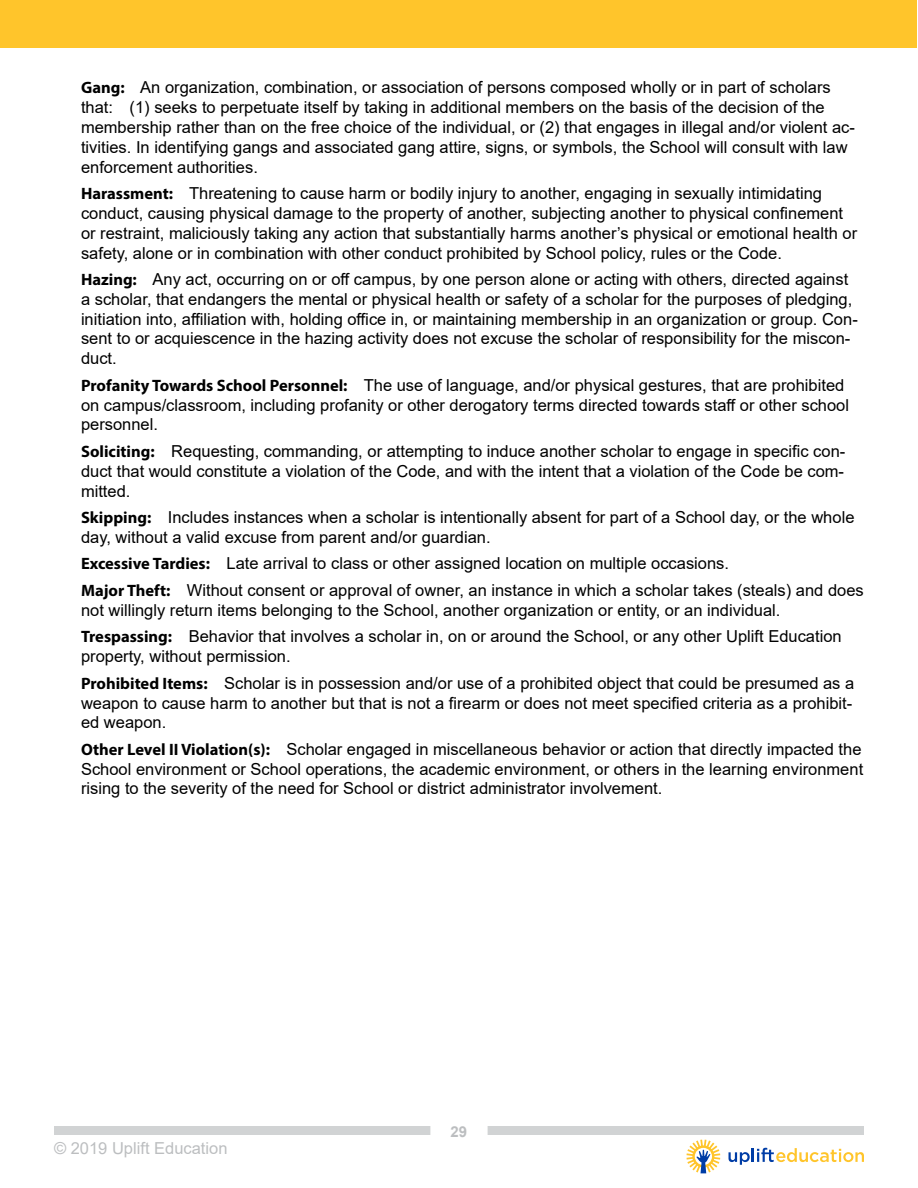
<style>
.page{position:relative;width:918px;height:1188px;background:#fff}
.page>*{position:absolute;margin:0;border:0;box-sizing:border-box;transform-origin:0 0}
.t1{font:16.5px/19.8px "Arial";color:#000}
.t2{font:16.5px "Arial";color:#bcbec0}
.t3{font:700 15px "Arial";color:#bcbec0}
.s1{font-family:"Myriad Pro";font-weight:700}
</style>
<div class="page">
<div style="left:54px;top:1126px;width:810px;height:9px;background:#d1d3d4"></div>
<div style="left:430px;top:1120px;width:58px;height:17px;background:#fff"></div>
<div style="left:0;top:0;width:917px;height:48px;background:#ffc52b"></div>
<svg style="left:729px;top:1148px;width:135px;height:17px"></svg>
<svg style="left:687px;top:1140px;width:33px;height:33px"></svg>
<p class="t1" style="left:81px;top:78px;width:776px"><span class="s1">Gang:</span> An organization, combination, or association of persons composed wholly or in part of scholars that: (1) seeks to perpetuate itself by taking in additional members on the basis of the decision of the membership rather than on the free choice of the individual, or (2) that engages in illegal and/or violent ac&shy;tivities. In identifying gangs and associated gang attire, signs, or symbols, the School will consult with law enforcement authorities.</p>
<p class="t1" style="left:81px;top:183px;width:778px"><span class="s1">Harassment:</span> Threatening to cause harm or bodily injury to another, engaging in sexually intimidating conduct, causing physical damage to the property of another, subjecting another to physical confinement or restraint, maliciously taking any action that substantially harms another’s physical or emotional health or safety, alone or in combination with other conduct prohibited by School policy, rules or the Code.</p>
<p class="t1" style="left:81px;top:269px;width:778px"><span class="s1">Hazing:</span> Any act, occurring on or off campus, by one person alone or acting with others, directed against a scholar, that endangers the mental or physical health or safety of a scholar for the purposes of pledging, initiation into, affiliation with, holding office in, or maintaining membership in an organization or group. Con&shy;sent to or acquiescence in the hazing activity does not excuse the scholar of responsibility for the miscon&shy;duct.</p>
<p class="t1" style="left:81px;top:375px;width:770px"><span class="s1">Profanity Towards School Personnel:</span> The use of language, and/or physical gestures, that are prohibited on campus/classroom, including profanity or other derogatory terms directed towards staff or other school personnel.</p>
<p class="t1" style="left:81px;top:441px;width:766px;text-align:justify"><span class="s1">Soliciting:</span> Requesting, commanding, or attempting to induce another scholar to engage in specific con&shy;duct that would constitute a violation of the Code, and with the intent that a violation of the Code be com&shy;mitted.</p>
<p class="t1" style="left:81px;top:507px;width:775px"><span class="s1">Skipping:</span> Includes instances when a scholar is intentionally absent for part of a School day, or the whole day, without a valid excuse from parent and/or guardian.</p>
<p class="t1" style="left:81px;top:550px;width:784px;line-height:26.5px"><span class="s1">Excessive Tardies:</span> Late arrival to class or other assigned location on multiple occasions.<br><span class="s1">Major Theft:</span> Without consent or approval of owner, an instance in which a scholar takes (steals) and does</p>
<p class="t1" style="left:81px;top:597px;width:762px;line-height:26.5px">not willingly return items belonging to the School, another organization or entity, or an individual.<br><span class="s1">Trespassing:</span> Behavior that involves a scholar in, on or around the School, or any other Uplift Education</p>
<p class="t1" style="left:81px;top:643px;width:775px;line-height:26.5px">property, without permission.<br><span class="s1">Prohibited Items:</span> Scholar is in possession and/or use of a prohibited object that could be presumed as a</p>
<p class="t1" style="left:81px;top:693px;width:773px">weapon to cause harm to another but that is not a firearm or does not meet specified criteria as a prohibit&shy;ed weapon.</p>
<p class="t1" style="left:81px;top:739px;width:784px;text-align:justify"><span class="s1">Other Level II Violation(s):</span> Scholar engaged in miscellaneous behavior or action that directly impacted the School environment or School operations, the academic environment, or others in the learning environment rising to the severity of the need for School or district administrator involvement.</p>
<p class="t2" style="left:54px;top:1137px;width:175px">© 2019 Uplift Education</p>
<p class="t3" style="left:451px;top:1121px;width:18px">29</p>
</div>
